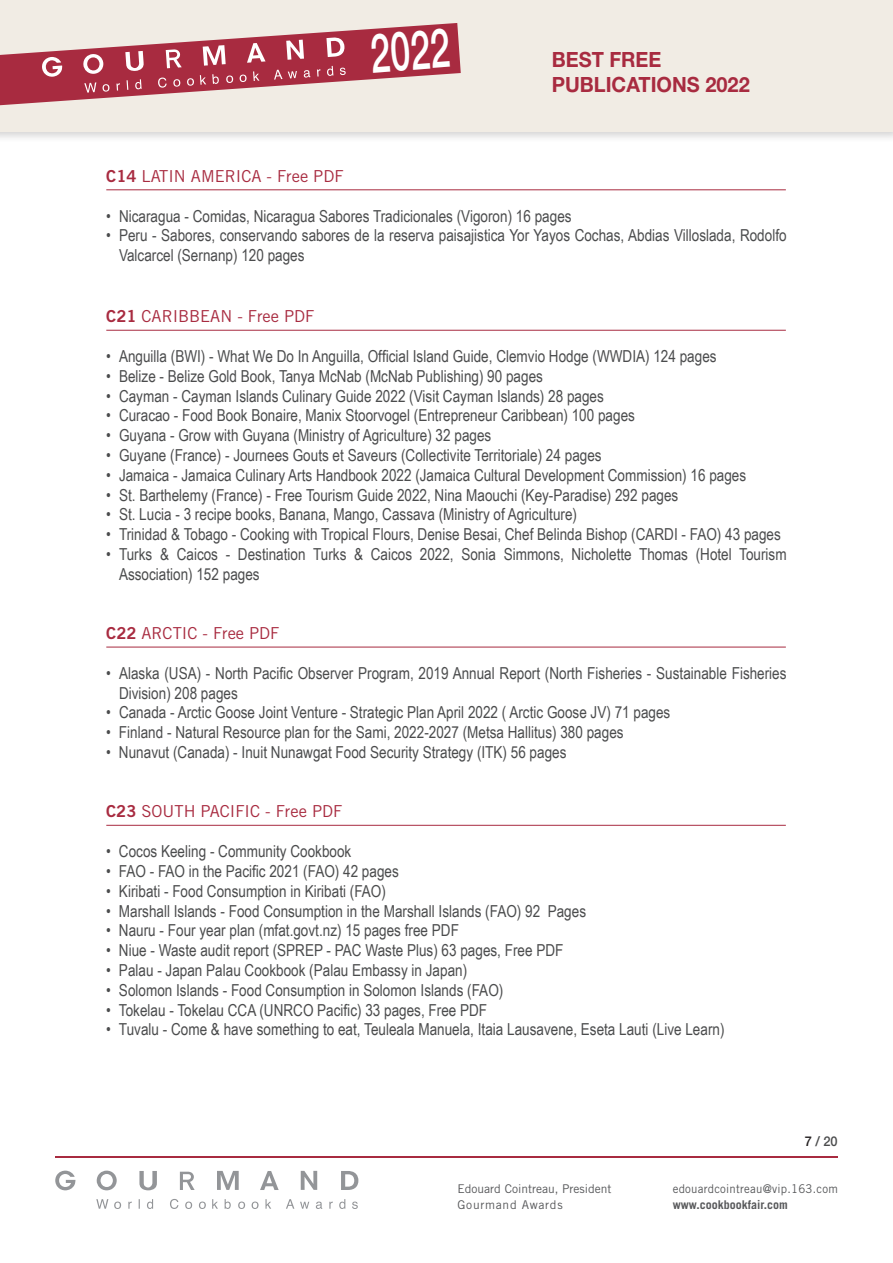
<style>
.page{position:relative;width:893px;height:1263px;background:#fff}
.page>*{position:absolute;margin:0;border:0;box-sizing:border-box;transform-origin:0 0}
.t1{font:500 54.15px "Helvetica Neue LT Std";color:#fff;scale:.66 1}
.t2{font:700 21px/25.2px "Helvetica Neue LT Std";color:#a82b40;scale:.95 1}
.t3{font:16.5px/19.8px "Arial Narrow";color:#4b4c4d}
.t4{font:16.5px "Trade Gothic LT Std";color:#a82b40}
.t5{font:500 13.5px "Helvetica Neue LT Std";color:#4b4c4d;scale:.95 1}
.t6{font:12px/15.6px "Trade Gothic LT Std";color:#57585a}
.t7{font:12px "Trade Gothic LT Std";letter-spacing:.02em;color:#57585a;scale:.95 1}
.t8{font:700 12px "Trade Gothic LT Std";color:#57585a}
.s1{font-family:"Trade Gothic LT Std Bd 2"}
.s2{color:#231f20}
</style>
<div class="page">
<div style="left:0;top:0;width:893px;height:143px;background:#231f20;opacity:.2"></div>
<div style="left:0;top:0;width:893px;height:132px;background:#f1ece4"></div>
<svg style="left:0;top:23px;width:461px;height:83px"></svg>
<hr style="left:55px;top:1157px;width:783px;height:1px;background:#a82b40">
<svg style="left:55px;top:1170px;width:303px;height:20px"></svg>
<svg style="left:96px;top:1199px;width:262px;height:10px"></svg>
<hr style="left:106px;top:189px;width:680px;height:1px;background:#a82b40">
<hr style="left:106px;top:330px;width:680px;height:1px;background:#a82b40">
<hr style="left:106px;top:647px;width:680px;height:1px;background:#a82b40">
<hr style="left:106px;top:825px;width:680px;height:1px;background:#a82b40">
<h1 class="t1" style="left:368px;top:21px;width:123px;rotate:-4deg">2022</h1>
<p class="t2" style="left:552px;top:46px;width:210px">BEST FREE<br>PUBLICATIONS 2022</p>
<p class="t4" style="left:106px;top:166px;width:239px"><span class="s1">C14</span> LATIN AMERICA - Free PDF</p>
<p class="t3" style="left:106px;top:205px;width:467px">• Nicaragua - Comidas, Nicaragua Sabores Tradicionales (Vigoron) 16 pages</p>
<p class="t3" style="left:119px;top:225px;width:669px;text-indent:-13px">• Peru - Sabores, conservando sabores de la reserva paisajistica Yor Yayos Cochas, Abdias Villoslada, Rodolfo<br>Valcarcel (Sernanp) 120 pages</p>
<p class="t4" style="left:106px;top:307px;width:210px"><span class="s1">C21</span> CARIBBEAN - Free PDF</p>
<p class="t3" style="left:106px;top:346px;width:612px">• Anguilla (BWI) - What We Do In Anguilla, Official Island Guide, Clemvio Hodge (WWDIA) 124 pages</p>
<p class="t3" style="left:106px;top:365px;width:438px">• Belize - Belize Gold Book, Tanya McNab (McNab Publishing) 90 pages</p>
<p class="t3" style="left:106px;top:385px;width:499px">• Cayman - Cayman Islands Culinary Guide 2022 (Visit Cayman Islands) 28 pages</p>
<p class="t3" style="left:106px;top:405px;width:530px">• Curacao - Food Book Bonaire, Manix Stoorvogel (Entrepreneur Caribbean) 100 pages</p>
<p class="t3" style="left:106px;top:425px;width:387px">• Guyana - Grow with Guyana (Ministry of Agriculture) 32 pages</p>
<p class="t3" style="left:106px;top:445px;width:497px">• Guyane (France) - Journees Gouts et Saveurs (Collectivite Territoriale) 24 pages</p>
<p class="t3" style="left:106px;top:464px;width:641px">• Jamaica - Jamaica Culinary Arts Handbook 2022 (Jamaica Cultural Development Commission) 16 pages</p>
<p class="t3" style="left:106px;top:484px;width:574px">• St. Barthelemy (France) - Free Tourism Guide 2022, Nina Maouchi (Key-Paradise) 292 pages</p>
<p class="t3" style="left:106px;top:504px;width:472px">• St. Lucia - 3 recipe books, Banana, Mango, Cassava (Ministry of Agriculture)</p>
<p class="t3" style="left:106px;top:524px;width:676px">• Trinidad &amp; Tobago - Cooking with Tropical Flours, Denise Besai, Chef Belinda Bishop (CARDI - FAO) 43 pages</p>
<p class="t3" style="left:119px;top:544px;width:669px;text-indent:-13px">• Turks &amp; Caicos - Destination Turks &amp; Caicos 2022, Sonia Simmons, Nicholette Thomas (Hotel Tourism<br>Association) 152 pages</p>
<p class="t4" style="left:106px;top:623px;width:175px"><span class="s1">C22</span> ARCTIC - Free PDF</p>
<p class="t3" style="left:119px;top:662px;width:669px;text-indent:-13px">• Alaska (USA) - North Pacific Observer Program, 2019 Annual Report (North Fisheries - Sustainable Fisheries<br>Division) 208 pages</p>
<p class="t3" style="left:106px;top:702px;width:566px">• Canada - Arctic Goose Joint Venture - Strategic Plan April 2022 ( Arctic Goose JV) 71 pages</p>
<p class="t3" style="left:106px;top:722px;width:519px">• Finland - Natural Resource plan for the Sami, 2022-2027 (Metsa Hallitus) 380 pages</p>
<p class="t3" style="left:106px;top:742px;width:462px">• Nunavut (Canada) - Inuit Nunawgat Food Security Strategy (ITK) 56 pages</p>
<p class="t4" style="left:106px;top:802px;width:237px"><span class="s1">C23</span> SOUTH PACIFIC - Free PDF</p>
<p class="t3" style="left:106px;top:841px;width:247px">• Cocos Keeling - Community Cookbook</p>
<p class="t3" style="left:106px;top:860px;width:294px">• FAO - FAO in the Pacific 2021 (FAO) 42 pages</p>
<p class="t3" style="left:106px;top:880px;width:281px">• Kiribati - Food Consumption in Kiribati (FAO)</p>
<p class="t3" style="left:106px;top:900px;width:481px">• Marshall Islands - Food Consumption in the Marshall Islands (FAO) 92 Pages</p>
<p class="t3" style="left:106px;top:920px;width:354px">• Nauru - Four year plan (mfat.govt.nz) 15 pages free PDF</p>
<p class="t3" style="left:106px;top:940px;width:459px">• Niue - Waste audit report (SPREP - PAC Waste Plus) 63 pages, Free PDF</p>
<p class="t3" style="left:106px;top:959px;width:362px">• Palau - Japan Palau Cookbook (Palau Embassy in Japan)</p>
<p class="t3" style="left:106px;top:979px;width:399px">• Solomon Islands - Food Consumption in Solomon Islands (FAO)</p>
<p class="t3" style="left:106px;top:999px;width:382px">• Tokelau - Tokelau CCA (UNRCO Pacific) 33 pages, Free PDF</p>
<p class="t3" style="left:106px;top:1019px;width:620px">• Tuvalu - Come &amp; have something to eat, Teuleala Manuela, Itaia Lausavene, Eseta Lauti (Live Learn)</p>
<p class="t5" style="left:805px;top:1133px;width:36px"><span class="s2">7</span> / 20</p>
<p class="t6" style="left:458px;top:1181px;width:156px">Edouard Cointreau, President<br>Gourmand Awards</p>
<p class="t7" style="left:673px;top:1182px;width:175px">edouardcointreau@vip.163.com</p>
<p class="t8" style="left:673px;top:1197px;width:117px">www.cookbookfair.com</p>
</div>
